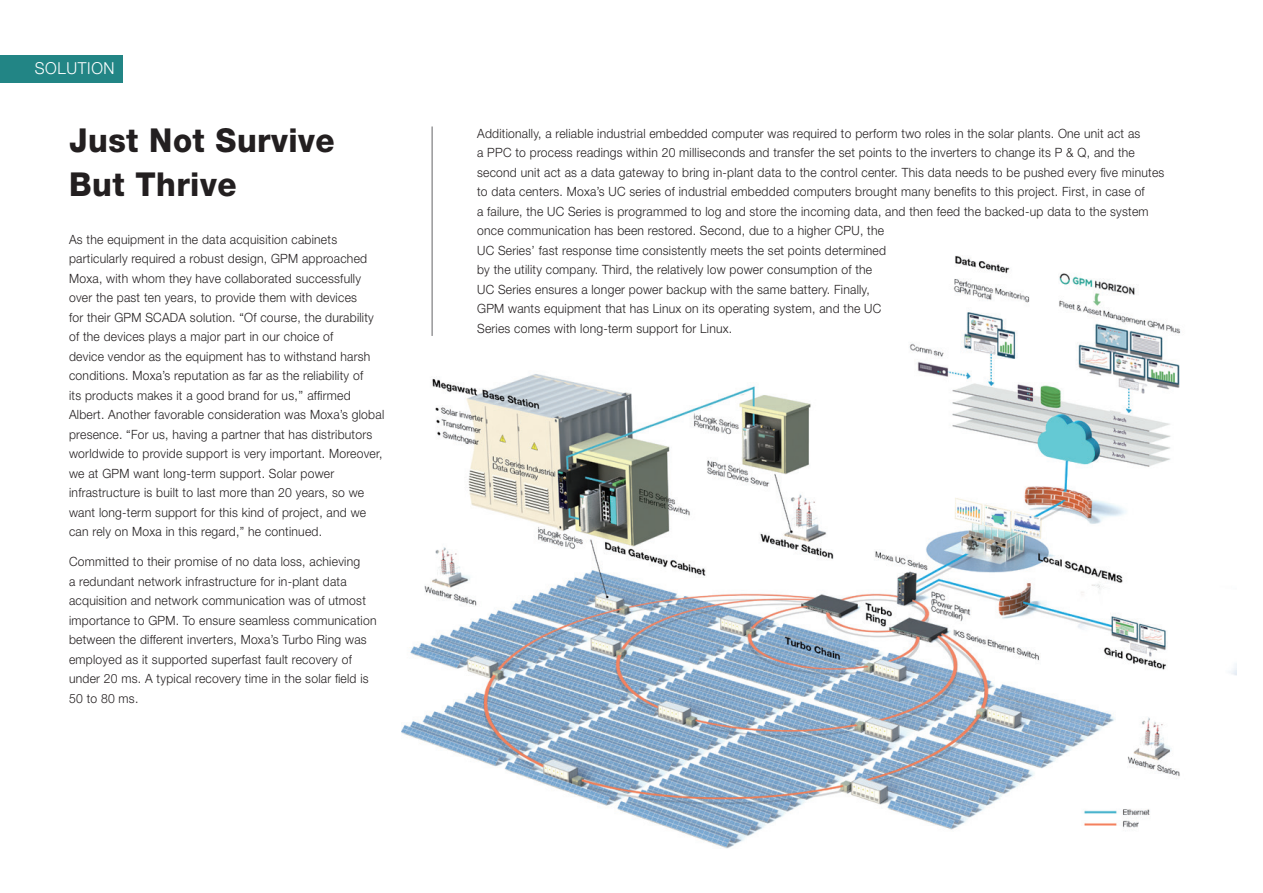
<style>
.page{position:relative;width:1263px;height:893px;background:#fff}
.page>*{position:absolute;margin:0;border:0;box-sizing:border-box;transform-origin:0 0}
.t1{font:800 33px/43.5px "Helvetica Neue LT Std";letter-spacing:.015em;color:#231f20;scale:.95 1}
.t2{font:300 16.5px "Helvetica Neue LT Std";letter-spacing:.04em;color:#fff;scale:.95 1}
.t3{font:300 12.75px/19.5px "Helvetica Neue LT Std";letter-spacing:.02em;color:#231f20;scale:.95 1}
</style>
<div class="page">
<img style="left:401px;top:163px;width:835px;height:686px">
<div style="left:0;top:55px;width:123px;height:27px;background:#228585"></div>
<hr style="left:432px;top:126px;width:1px;height:210px;background:#636366">
<p class="t2" style="left:35px;top:58px;width:86px">SOLUTION</p>
<h1 class="t1" style="left:69px;top:119px;width:281px">Just Not Survive<br>But Thrive</h1>
<p class="t3" style="left:69px;top:229px;width:333px">As the equipment in the data acquisition cabinets particularly required a robust design, GPM approached Moxa, with whom they have collaborated successfully over the past ten years, to provide them with devices<br>for their GPM SCADA solution. “Of course, the durability of the devices plays a major part in our choice of<br>device vendor as the equipment has to withstand harsh conditions. Moxa’s reputation as far as the reliability of<br>its products makes it a good brand for us,’’ affirmed Albert. Another favorable consideration was Moxa’s global presence. “For us, having a partner that has distributors worldwide to provide support is very important. Moreover, we at GPM want long-term support. Solar power infrastructure is built to last more than 20 years, so we want long-term support for this kind of project, and we can rely on Moxa in this regard,” he continued.</p>
<p class="t3" style="left:69px;top:552px;width:325px">Committed to their promise of no data loss, achieving<br>a redundant network infrastructure for in-plant data acquisition and network communication was of utmost importance to GPM. To ensure seamless communication between the different inverters, Moxa’s Turbo Ring was employed as it supported superfast fault recovery of under 20 ms. A typical recovery time in the solar field is 50 to 80 ms.</p>
<p class="t3" style="left:477px;top:123px;width:725px">Additionally, a reliable industrial embedded computer was required to perform two roles in the solar plants. One unit act as<br>a PPC to process readings within 20 milliseconds and transfer the set points to the inverters to change its P &amp; Q, and the second unit act as a data gateway to bring in-plant data to the control center. This data needs to be pushed every five minutes to data centers. Moxa’s UC series of industrial embedded computers brought many benefits to this project. First, in case of<br>a failure, the UC Series is programmed to log and store the incoming data, and then feed the backed-up data to the system once communication has been restored. Second, due to a higher CPU, the<br>UC Series’ fast response time consistently meets the set points determined<br>by the utility company. Third, the relatively low power consumption of the<br>UC Series ensures a longer power backup with the same battery. Finally,<br>GPM wants equipment that has Linux on its operating system, and the UC<br>Series comes with long-term support for Linux.</p>
</div>
